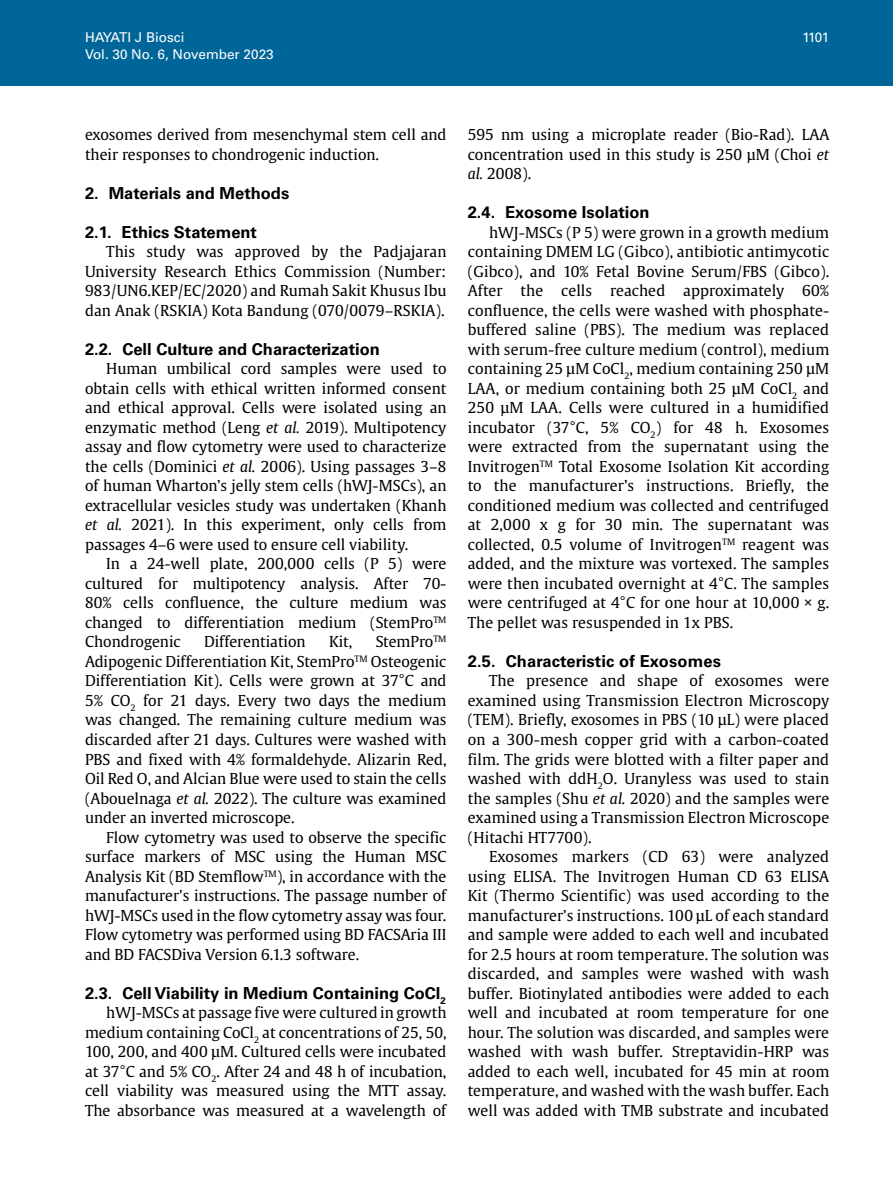
<style>
.page{position:relative;width:893px;height:1191px;background:#fff}
.page>*{position:absolute;margin:0;border:0;box-sizing:border-box;transform-origin:0 0}
.t1{font:700 16.5px "Univers LT Std";color:#000}
.t2{font:15px/19.5px "Gulliver";color:#000;text-align:justify}
.t3{font:13.5px "Univers LT Std";color:#fff}
.s1{font-style:italic}
</style>
<div class="page">
<div style="left:0;top:0;width:893px;height:85px;background:#069"></div>
<p class="t3" style="left:85px;top:30px;width:101px">HAYATI J Biosci</p>
<p class="t3" style="left:802px;top:30px;width:28px">1101</p>
<p class="t3" style="left:85px;top:46px;width:190px">Vol. 30 No. 6, November 2023</p>
<p class="t2" style="left:85px;top:125px;width:363px">exosomes derived from mesenchymal stem cell and their responses to chondrogenic induction.</p>
<p class="t1" style="left:85px;top:183px;width:206px">2. Materials and Methods</p>
<p class="t1" style="left:85px;top:222px;width:173px">2.1. Ethics Statement</p>
<p class="t2" style="left:85px;top:242px;width:363px;text-indent:21px">This study was approved by the Padjajaran University Research Ethics Commission (Number:<br>983/UN6.KEP/EC/2020) and Rumah Sakit Khusus Ibu dan Anak (RSKIA) Kota Bandung (070/0079–RSKIA).</p>
<p class="t1" style="left:85px;top:339px;width:296px">2.2. Cell Culture and Characterization</p>
<p class="t2" style="left:85px;top:359px;width:363px;text-indent:21px">Human umbilical cord samples were used to obtain cells with ethical written informed consent and ethical approval. Cells were isolated using an enzymatic method (Leng <span class="s1">et al.</span> 2019). Multipotency assay and flow cytometry were used to characterize the cells (Dominici <span class="s1">et al.</span> 2006). Using passages 3–8 of human Wharton’s jelly stem cells (hWJ-MSCs), an extracellular vesicles study was undertaken (Khanh <span class="s1">et al.</span> 2021). In this experiment, only cells from passages 4–6 were used to ensure cell viability.</p>
<p class="t2" style="left:85px;top:554px;width:363px;text-indent:21px">In a 24-well plate, 200,000 cells (P 5) were cultured for multipotency analysis. After 70- 80% cells confluence, the culture medium was changed to differentiation medium (StemPro<sup>TM </sup>Chondrogenic</p>
<p class="t2" style="left:204px;top:632px;width:103px">Differentiation</p>
<p class="t2" style="left:329px;top:632px;width:25px">Kit,</p>
<p class="t2" style="left:85px;top:632px;width:363px;text-indent:291px">StemPro<sup>TM </sup>Adipogenic Differentiation Kit, StemPro<sup>TM</sup> Osteogenic Differentiation Kit). Cells were grown at 37°C and 5% CO<sub>2</sub> for 21 days. Every two days the medium was changed. The remaining culture medium was discarded after 21 days. Cultures were washed with PBS and fixed with 4% formaldehyde. Alizarin Red, Oil Red O, and Alcian Blue were used to stain the cells (Abouelnaga <span class="s1">et al.</span> 2022). The culture was examined under an inverted microscope.</p>
<p class="t2" style="left:85px;top:827px;width:363px;text-indent:21px">Flow cytometry was used to observe the specific surface markers of MSC using the Human MSC Analysis Kit (BD Stemflow<sup>TM</sup>), in accordance with the manufacturer's instructions. The passage number of hWJ-MSCs used in the flow cytometry assay was four.<br>Flow cytometry was performed using BD FACSAria III and BD FACSDiva Version 6.1.3 software.</p>
<p class="t1" style="left:85px;top:983px;width:362px">2.3. Cell Viability in Medium Containing CoCl<sub>2</sub></p>
<p class="t2" style="left:85px;top:1002px;width:363px;text-indent:21px">hWJ-MSCs at passage five were cultured in growth medium containing CoCl<sub>2</sub> at concentrations of 25, 50, 100, 200, and 400 μM. Cultured cells were incubated at 37°C and 5% CO<sub>2</sub>. After 24 and 48 h of incubation, cell viability was measured using the MTT assay.<br>The absorbance was measured at a wavelength of</p>
<p class="t2" style="left:468px;top:125px;width:363px">595 nm using a microplate reader (Bio-Rad). LAA concentration used in this study is 250 μM (Choi <span class="s1">et al.</span> 2008).</p>
<p class="t1" style="left:468px;top:203px;width:183px">2.4. Exosome Isolation</p>
<p class="t2" style="left:468px;top:222px;width:363px;text-indent:21px">hWJ-MSCs (P 5) were grown in a growth medium containing DMEM LG (Gibco), antibiotic antimycotic (Gibco), and 10% Fetal Bovine Serum/FBS (Gibco).<br>After the cells reached approximately 60% confluence, the cells were washed with phosphate&shy;buffered saline (PBS). The medium was replaced with serum-free culture medium (control), medium containing 25 μM CoCl<sub>2</sub>, medium containing 250 μM LAA, or medium containing both 25 μM CoCl<sub>2</sub> and 250 μM LAA. Cells were cultured in a humidified incubator (37°C, 5% CO<sub>2</sub>) for 48 h. Exosomes were extracted from the supernatant using the Invitrogen<sup>TM</sup> Total Exosome Isolation Kit according to the manufacturer’s instructions. Briefly, the conditioned medium was collected and centrifuged at 2,000 x g for 30 min. The supernatant was collected, 0.5 volume of Invitrogen<sup>TM</sup> reagent was added, and the mixture was vortexed. The samples were then incubated overnight at 4°C. The samples were centrifuged at 4°C for one hour at 10,000 × g.<br>The pellet was resuspended in 1x PBS.</p>
<p class="t1" style="left:468px;top:651px;width:255px">2.5. Characteristic of Exosomes</p>
<p class="t2" style="left:468px;top:671px;width:363px;text-indent:21px">The presence and shape of exosomes were examined using Transmission Electron Microscopy (TEM). Briefly, exosomes in PBS (10 µL) were placed on a 300-mesh copper grid with a carbon-coated film. The grids were blotted with a filter paper and washed with ddH<sub>2</sub>O. Uranyless was used to stain the samples (Shu <span class="s1">et al.</span> 2020) and the samples were examined using a Transmission Electron Microscope (Hitachi HT7700).</p>
<p class="t2" style="left:468px;top:846px;width:363px;text-indent:21px">Exosomes markers (CD 63) were analyzed using ELISA. The Invitrogen Human CD 63 ELISA Kit (Thermo Scientific) was used according to the manufacturer's instructions. 100 μL of each standard and sample were added to each well and incubated for 2.5 hours at room temperature. The solution was discarded, and samples were washed with wash buffer. Biotinylated antibodies were added to each well and incubated at room temperature for one hour. The solution was discarded, and samples were washed with wash buffer. Streptavidin-HRP was added to each well, incubated for 45 min at room temperature, and washed with the wash buffer. Each well was added with TMB substrate and incubated</p>
</div>
